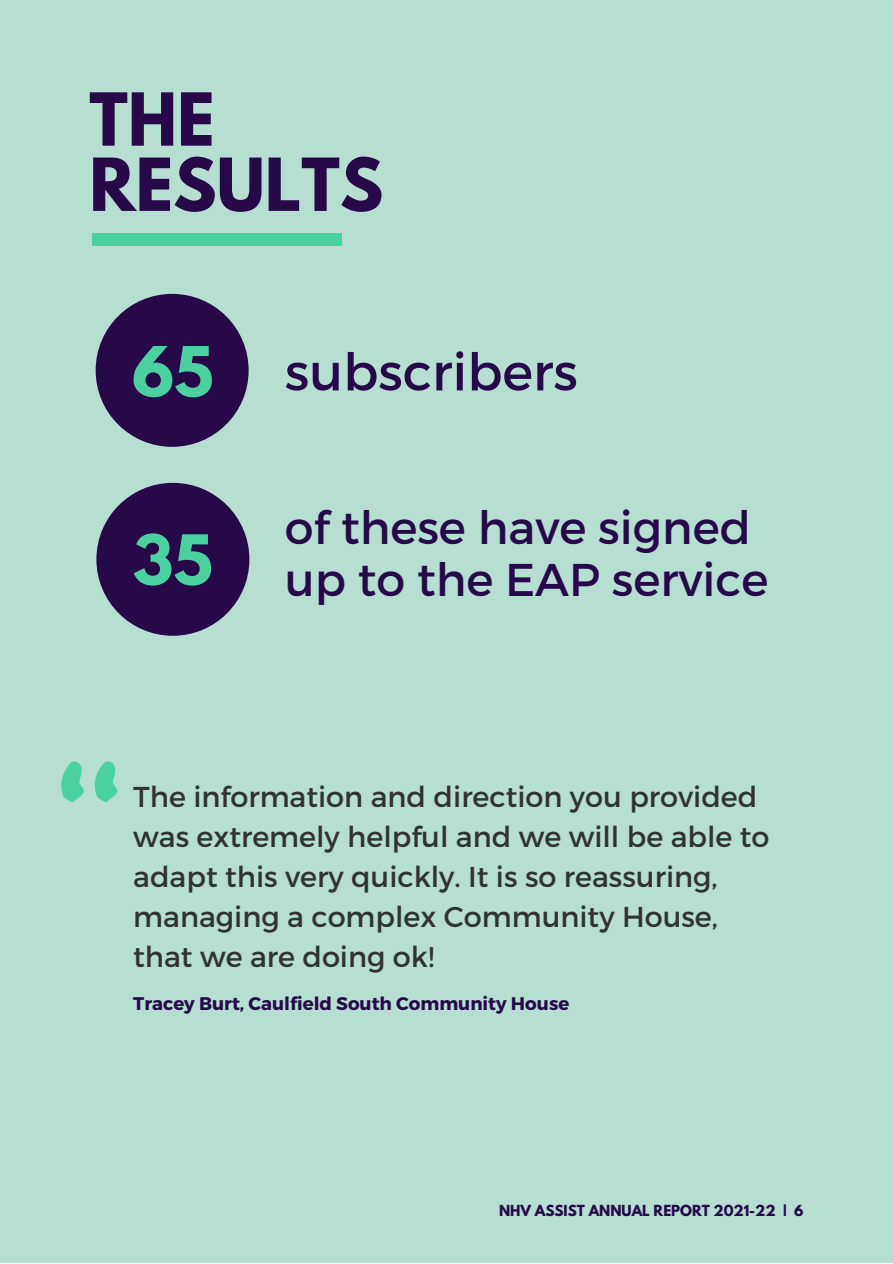
<style>
.page{position:relative;width:893px;height:1264px;background:#fff}
.page>*{position:absolute;margin:0;border:0;box-sizing:border-box;transform-origin:0 0}
.t1{font:119.1px "Beth Ellen";color:#4bd1a0}
.t2{font:700 64.65px/65.2px "League Spartan";color:#270949}
.t3{font:51.9px "Montserrat";color:#270949}
.t4{font:45.9px/51.8px "Montserrat";color:#270949}
.t5{font:28.65px/40px "Montserrat";color:#323232}
.t6{font:700 18.15px "Montserrat";color:#270949}
.t7{font:700 13.5px "League Spartan";color:#270949}
.s1{font-family:"League Spartan";font-weight:700;font-size:61.05px;color:#4bd1a0}
</style>
<div class="page">
<div style="left:0;top:0;width:892px;height:1262px;background:#b6dfd1"></div>
<div style="left:96px;top:294px;width:152px;height:153px;background:#270949;border-radius:50%"></div>
<div style="left:96px;top:483px;width:153px;height:152px;background:#270949;border-radius:50%"></div>
<div style="left:92px;top:233px;width:250px;height:12px;background:#4bd1a0"></div>
<h2 class="t2" style="left:89px;top:95px;width:295px">THE<br>RESULTS</h2>
<h3 class="t3" style="left:132px;top:338px;width:447px"><span class="s1">65</span> subscribers</h3>
<h3 class="t4" style="left:133px;top:499px;width:637px;text-indent:152px">of these have signed<br><sup>35</sup> up to the EAP service</h3>
<h1 class="t1" style="left:56px;top:760px;width:68px">"</h1>
<p class="t5" style="left:133px;top:775px;width:637px">The information and direction you provided was extremely helpful and we will be able to adapt this very quickly. It is so reassuring, managing a complex Community House, that we are doing ok!</p>
<p class="t6" style="left:133px;top:991px;width:437px">Tracey Burt, Caulfield South Community House</p>
<p class="t7" style="left:499px;top:1203px;width:306px">NHV ASSIST ANNUAL REPORT 2021-22 | 6</p>
</div>
